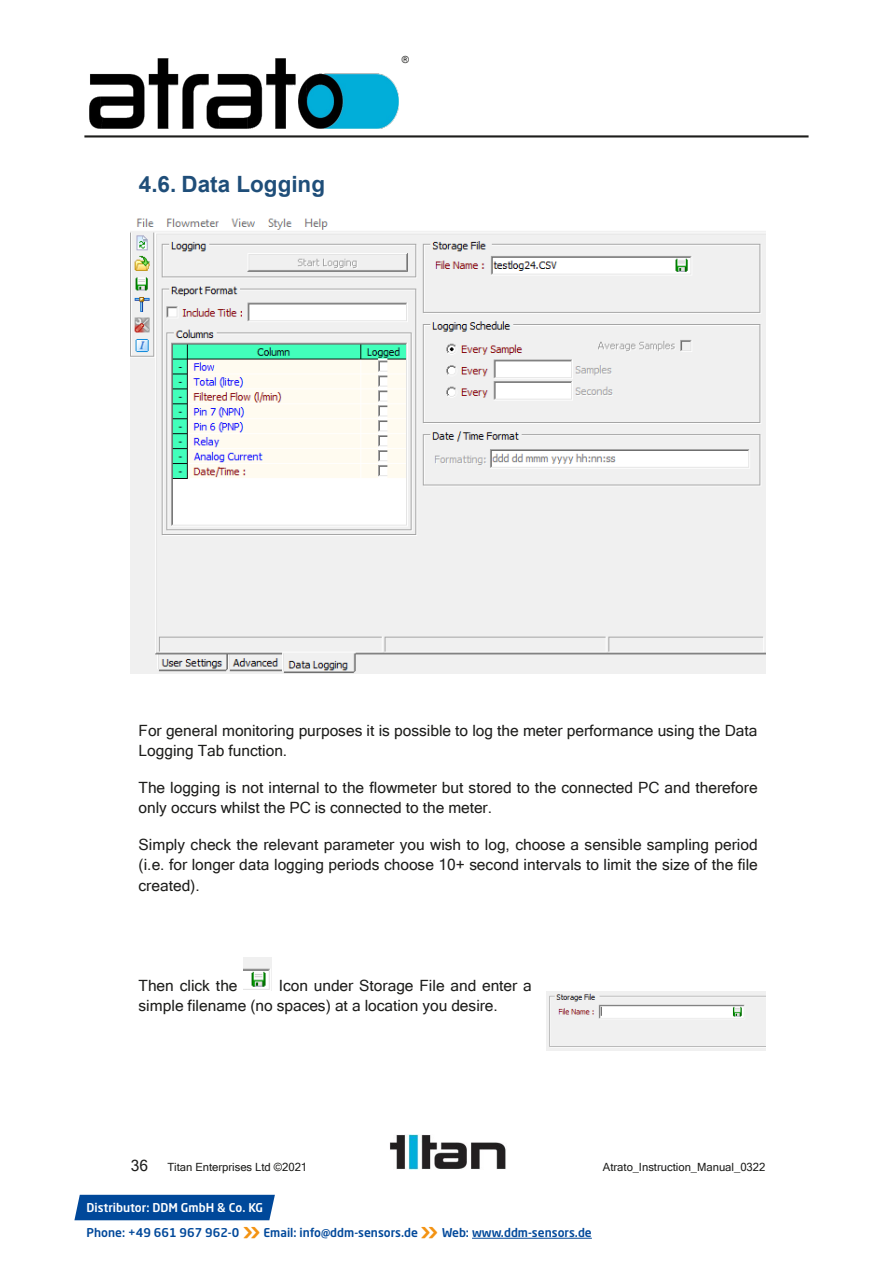
<style>
.page{position:relative;width:893px;height:1263px;background:#fff}
.page>*{position:absolute;margin:0;border:0;box-sizing:border-box;transform-origin:0 0}
.t1{font:500 26.25px "Neo Sans Std";color:#f39313}
.t2{font:700 22.5px "Arial";color:#1f4e79}
.t3{font:15.45px/20.1px "Microsoft Sans Serif";color:#1d1d1b}
.t4{font:500 12px "Neo Sans Std";color:#00489a}
.t5{font:500 12px "Neo Sans Std";color:#fff}
.t6{font:11.25px "Microsoft Sans Serif";letter-spacing:-.005em;color:#1d1d1b}
.t7{font:9.75px "Microsoft Sans Serif";color:#1d1d1b}
.s1{font-size:26.25px;color:#f39313}
</style>
<div class="page">
<img style="left:390px;top:1135px;width:116px;height:35px">
<img style="left:90px;top:58px;width:309px;height:70px">
<hr style="left:84px;top:135px;width:724px;height:2px;background:#1d1d1b">
<img style="left:131px;top:218px;width:634px;height:455px">
<img style="left:243px;top:957px;width:29px;height:34px">
<img style="left:547px;top:991px;width:218px;height:59px">
<div style="left:74px;top:1195px;width:201px;height:25px;background:#00489a"></div>
<hr style="left:472px;top:1238px;width:120px;height:1px;background:#00489a">
<h2 class="t2" style="left:139px;top:169px;width:188px">4.6. Data Logging</h2>
<p class="t7" style="left:402px;top:54px;width:9px">®</p>
<p class="t3" style="left:139px;top:720px;width:620px">For general monitoring purposes it is possible to log the meter performance using the Data<br>Logging Tab function.</p>
<p class="t3" style="left:139px;top:777px;width:621px">The logging is not internal to the flowmeter but stored to the connected PC and therefore only occurs whilst the PC is connected to the meter.</p>
<p class="t3" style="left:139px;top:834px;width:621px;text-align:justify">Simply check the relevant parameter you wish to log, choose a sensible sampling period (i.e. for longer data logging periods choose 10+ second intervals to limit the size of the file created).</p>
<p class="t3" style="left:139px;top:975px;width:395px;text-indent:140px">Icon under Storage File and enter a simple filename (no spaces) at a location you desire.</p>
<p class="t3" style="left:139px;top:975px;width:101px">Then click the</p>
<p class="t3" style="left:131px;top:1155px;width:19px">36</p>
<p class="t6" style="left:167px;top:1160px;width:141px">Titan Enterprises Ltd ©2021</p>
<p class="t6" style="left:603px;top:1160px;width:164px">Atrato_Instruction_Manual_0322</p>
<p class="t5" style="left:87px;top:1200px;width:178px">Distributor: DDM GmbH &amp; Co. KG</p>
<p class="t4" style="left:87px;top:1225px;width:154px">Phone: +49 661 967 962-0</p>
<p class="t4" style="left:263px;top:1225px;width:330px">Email: info@ddm-sensors.de <span class="s1">»</span> www.ddm-sensors.de</p>
<h1 class="t1" style="left:243px;top:1213px;width:20px">»</h1>
<p class="t4" style="left:442px;top:1225px;width:28px">Web:</p>
</div>
